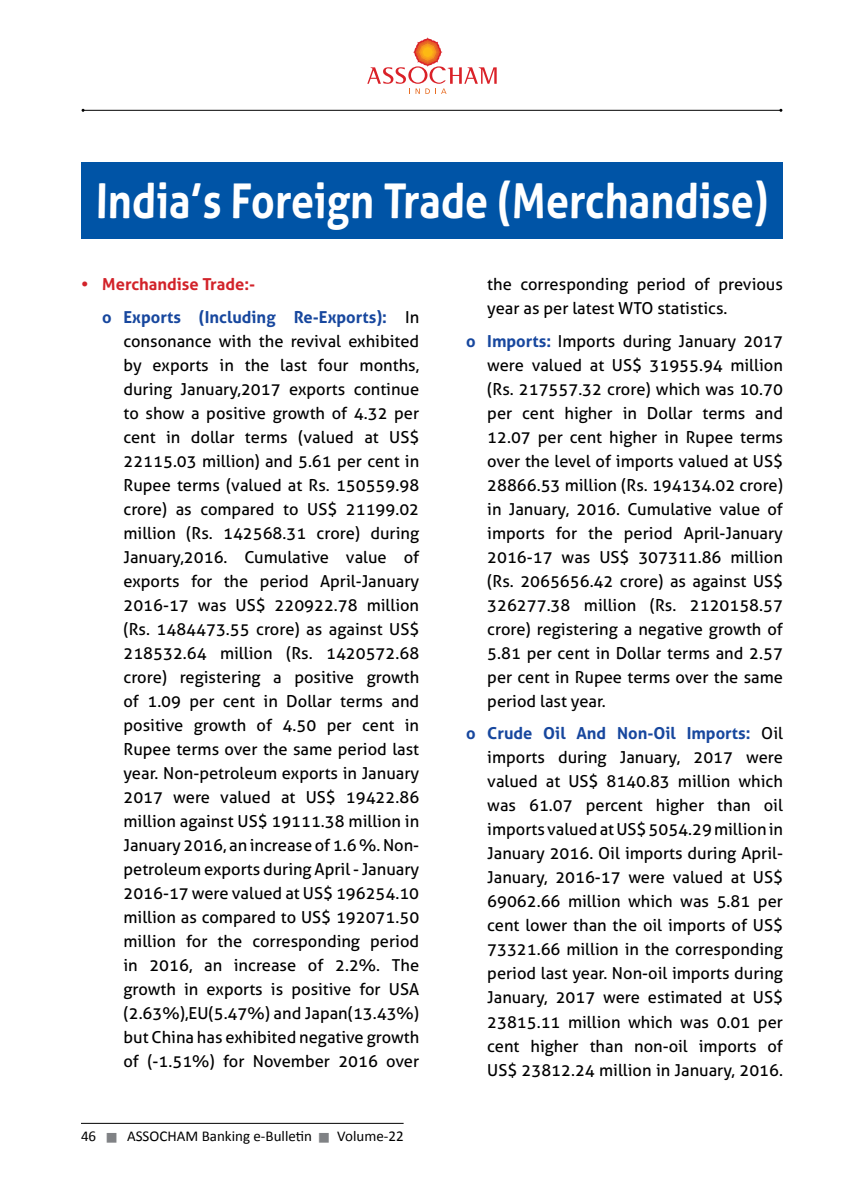
<style>
.page{position:relative;width:864px;height:1188px;background:#fff}
.page>*{position:absolute;margin:0;border:0;box-sizing:border-box;transform-origin:0 0}
.t1{font:700 48px "Aller";color:#fff;scale:.86 1}
.t2{font:16.5px/24px "Aller";color:#000;text-align:justify}
.t3{font:700 16.5px/32.5px "Aller";color:#17479e}
.t4{font:15px "Calibri";color:#000}
.s1{color:#d2232a}
.s2{font-weight:400;color:#000}
.s3{color:#808285}
.s4{font-weight:700;color:#17479e}
</style>
<div class="page">
<hr style="left:81px;top:1123px;width:323px;height:1px;background:#000">
<svg style="left:367px;top:38px;width:130px;height:56px"></svg>
<hr style="left:83px;top:110px;width:698px;height:1px;background:#000">
<div style="left:81px;top:162px;width:702px;height:77px;background:#0054a6"></div>
<h1 class="t1" style="left:96px;top:171px;width:785px">India’s Foreign Trade (Merchandise)</h1>
<p class="t3" style="left:102px;top:268px;width:318px;text-indent:-21px"><span class="s1">• Merchandise Trade:-<br></span>o Exports (Including Re-Exports): <span class="s2">In</span></p>
<p class="t2" style="left:124px;top:329px;width:297px">consonance with the revival exhibited by exports in the last four months, during January,2017 exports continue to show a positive growth of 4.32 per cent in dollar terms (valued at US$ 22115.03 million) and 5.61 per cent in Rupee terms (valued at Rs. 150559.98 crore) as compared to US$ 21199.02 million (Rs. 142568.31 crore) during January,2016. Cumulative value of exports for the period April-January 2016-17 was US$ 220922.78 million (Rs. 1484473.55 crore) as against US$ 218532.64 million (Rs. 1420572.68 crore) registering a positive growth of 1.09 per cent in Dollar terms and positive growth of 4.50 per cent in Rupee terms over the same period last year. Non-petroleum exports in January 2017 were valued at US$ 19422.86 million against US$ 19111.38 million in January 2016, an increase of 1.6 %. Non&shy;petroleum exports during April - January 2016-17 were valued at US$ 196254.10 million as compared to US$ 192071.50 million for the corresponding period in 2016, an increase of 2.2%. The growth in exports is positive for USA (2.63%),EU(5.47%) and Japan(13.43%) but China has exhibited negative growth of (-1.51%) for November 2016 over</p>
<p class="t4" style="left:81px;top:1126px;width:324px">46 <span class="s3">■</span> ASSOCHAM Banking e-Bulletin <span class="s3">■</span> Volume-22</p>
<p class="t2" style="left:487px;top:272px;width:297px">the corresponding period of previous year as per latest WTO statistics.</p>
<p class="t2" style="left:487px;top:329px;width:297px;text-indent:-21px"><span class="s4">o Imports:</span> Imports during January 2017 were valued at US$ 31955.94 million (Rs. 217557.32 crore) which was 10.70 per cent higher in Dollar terms and 12.07 per cent higher in Rupee terms over the level of imports valued at US$ 28866.53 million (Rs. 194134.02 crore) in January, 2016. Cumulative value of imports for the period April-January 2016-17 was US$ 307311.86 million (Rs. 2065656.42 crore) as against US$ 326277.38 million (Rs. 2120158.57 crore) registering a negative growth of 5.81 per cent in Dollar terms and 2.57 per cent in Rupee terms over the same period last year.</p>
<p class="t2" style="left:487px;top:722px;width:297px;text-indent:-21px"><span class="s4">o Crude Oil And Non-Oil Imports:</span> Oil imports during January, 2017 were valued at US$ 8140.83 million which was 61.07 percent higher than oil imports valued at US$ 5054.29 million in January 2016. Oil imports during April-January, 2016-17 were valued at US$ 69062.66 million which was 5.81 per cent lower than the oil imports of US$ 73321.66 million in the corresponding period last year. Non-oil imports during January, 2017 were estimated at US$ 23815.11 million which was 0.01 per cent higher than non-oil imports of US$ 23812.24 million in January, 2016.</p>
</div>
